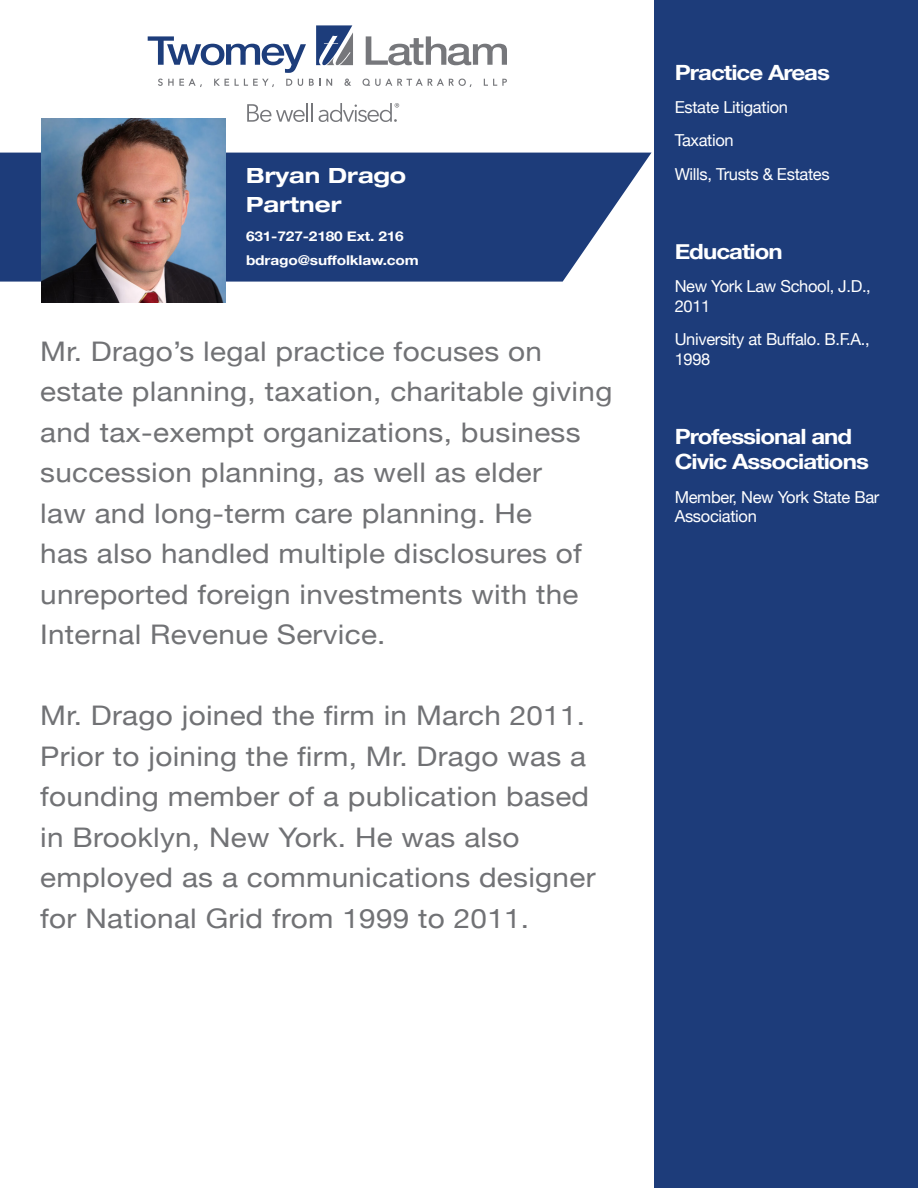
<style>
.page{position:relative;width:918px;height:1188px;background:#fff}
.page>*{position:absolute;margin:0;border:0;box-sizing:border-box;transform-origin:0 0}
.t1{font:27px/40.5px "Helvetica Neue";letter-spacing:.01em;color:#717275;scale:1.1 1}
.t2{font:700 21px/25.5px "Helvetica Neue";letter-spacing:-.04em;color:#fff;scale:1.15 1}
.t3{font:700 expanded 21px "Helvetica Neue LT Std";color:#fff}
.t4{font:16.5px/19.8px "Helvetica Neue";letter-spacing:-.02em;color:#fff}
.t5{font:700 13.5px "Helvetica Neue";letter-spacing:-.01em;color:#fff;scale:1.15 1}
</style>
<div class="page">
<div style="left:654px;top:0;width:264px;height:1188px;background:#1d3c7a"></div>
<svg style="left:158px;top:79px;width:44px;height:8px"></svg>
<svg style="left:214px;top:79px;width:15px;height:7px"></svg>
<svg style="left:235px;top:79px;width:39px;height:8px"></svg>
<svg style="left:286px;top:79px;width:6px;height:7px"></svg>
<svg style="left:298px;top:79px;width:5px;height:7px"></svg>
<svg style="left:309px;top:79px;width:23px;height:7px"></svg>
<svg style="left:344px;top:79px;width:7px;height:7px"></svg>
<svg style="left:363px;top:78px;width:109px;height:9px"></svg>
<svg style="left:484px;top:79px;width:23px;height:7px"></svg>
<svg style="left:148px;top:36px;width:158px;height:37px"></svg>
<svg style="left:366px;top:36px;width:141px;height:29px"></svg>
<svg style="left:316px;top:25px;width:37px;height:40px"></svg>
<svg style="left:247px;top:103px;width:66px;height:19px"></svg>
<svg style="left:319px;top:103px;width:80px;height:19px"></svg>
<svg style="left:0;top:153px;width:651px;height:129px;background:#324e86"></svg>
<img style="left:41px;top:118px;width:185px;height:184px">
<p class="t3" style="left:246px;top:163px;width:162px">Bryan Drago</p>
<p class="t3" style="left:246px;top:191px;width:97px">Partner</p>
<p class="t5" style="left:246px;top:225px;width:139px">631-727-2180 Ext. 216</p>
<p class="t5" style="left:246px;top:249px;width:152px">bdrago@suffolklaw.com</p>
<p class="t1" style="left:40px;top:332px;width:522px">Mr. Drago’s legal practice focuses on estate planning, taxation, charitable giving and tax-exempt organizations, business succession planning, as well as elder<br>law and long-term care planning. He<br>has also handled multiple disclosures of unreported foreign investments with the Internal Revenue Service.</p>
<p class="t1" style="left:40px;top:697px;width:506px">Mr. Drago joined the firm in March 2011.<br>Prior to joining the firm, Mr. Drago was a founding member of a publication based in Brooklyn, New York. He was also employed as a communications designer for National Grid from 1999 to 2011.</p>
<p class="t2" style="left:675px;top:60px;width:137px">Practice Areas</p>
<p class="t4" style="left:675px;top:98px;width:115px">Estate Litigation</p>
<p class="t4" style="left:675px;top:131px;width:61px">Taxation</p>
<p class="t4" style="left:675px;top:165px;width:157px">Wills, Trusts &amp; Estates</p>
<p class="t2" style="left:675px;top:239px;width:95px">Education</p>
<p class="t4" style="left:675px;top:277px;width:198px">New York Law School, J.D.,<br>2011</p>
<p class="t4" style="left:675px;top:330px;width:197px">University at Buffalo. B.F.A.,<br>1998</p>
<p class="t2" style="left:675px;top:424px;width:170px">Professional and<br>Civic Associations</p>
<p class="t4" style="left:675px;top:488px;width:206px">Member, New York State Bar<br>Association</p>
</div>
